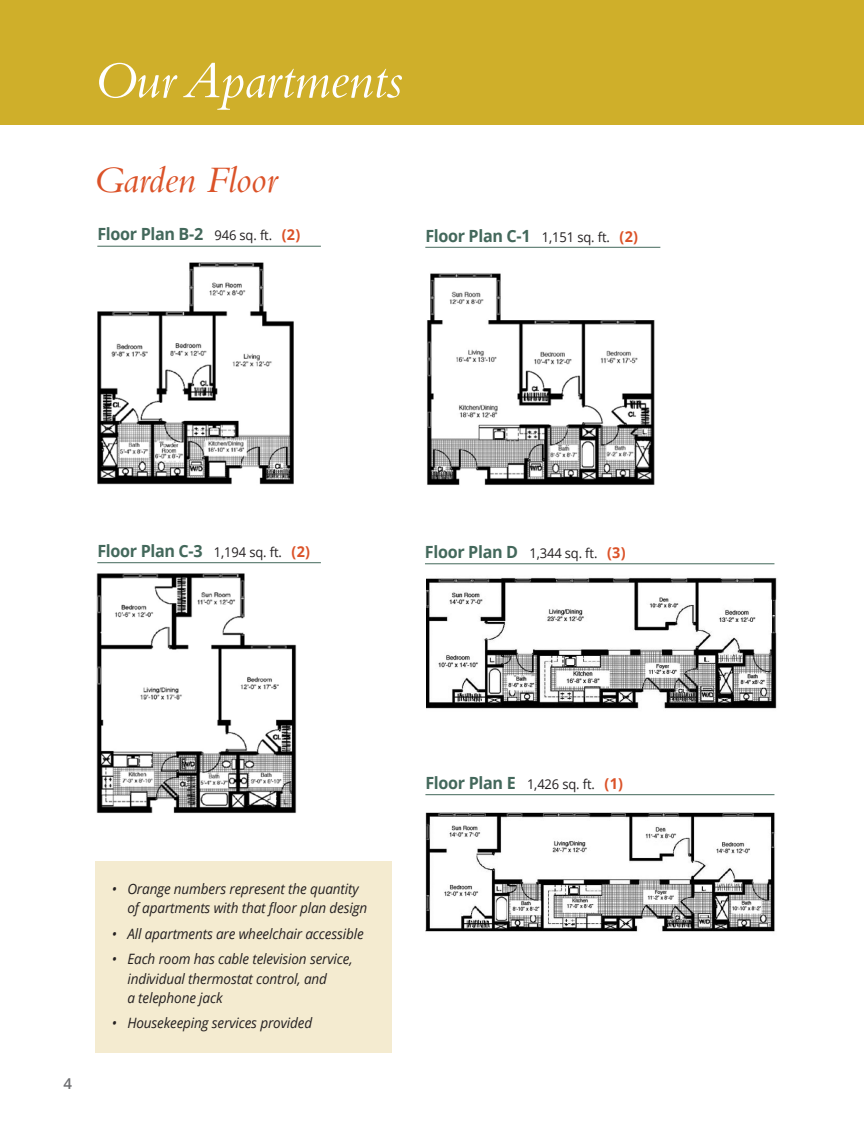
<style>
.page{position:relative;width:864px;height:1134px;background:#fff}
.page>*{position:absolute;margin:0;border:0;box-sizing:border-box;transform-origin:0 0}
.t1{font:italic 54px "Bembo Std";letter-spacing:-.01em;color:#fff}
.t2{font:italic 39px "Bembo Std";letter-spacing:-.01em;color:#db5228}
.Subhead_-_bold_11_5{font:700 16.8px "Open Sans";letter-spacing:-.02em;color:#43685b;scale:.96 1}
.t3{font:600 15px "Open Sans";color:#6c6d70}
.t4{font:italic 14.25px/19.5px "Open Sans";letter-spacing:-.01em;color:#231f20;scale:.95 1}
.Subhead_-_bold_11_5-2{font:13.5px "Open Sans";letter-spacing:-.01em;color:#231f20;scale:.96 1}
.s1{font-weight:400;font-size:13.5px;color:#231f20}
.s2{font-size:15px;color:#db5228}
.s3{font-weight:700;font-size:16.8px;color:#43685b}
.s4{font-weight:700;font-size:15px;color:#db5228}
</style>
<div class="page">
<div style="left:0;top:0;width:864px;height:125px;background:#cfaf2a"></div>
<img style="left:97px;top:262px;width:197px;height:223px">
<hr style="left:97px;top:246px;width:224px;height:1px;background:#43685b">
<img style="left:426px;top:273px;width:229px;height:212px">
<hr style="left:425px;top:247px;width:235px;height:1px;background:#43685b">
<img style="left:96px;top:573px;width:201px;height:240px">
<hr style="left:97px;top:562px;width:224px;height:1px;background:#43685b">
<img style="left:426px;top:577px;width:351px;height:132px">
<hr style="left:425px;top:563px;width:349px;height:1px;background:#43685b">
<img style="left:425px;top:812px;width:350px;height:120px">
<hr style="left:425px;top:794px;width:349px;height:1px;background:#43685b">
<div style="left:95px;top:862px;width:297px;height:191px;background:#f4ebd0"></div>
<p class="t1" style="left:93px;top:49px;width:311px">Our Apartments</p>
<p class="t2" style="left:93px;top:157px;width:185px">Garden Floor</p>
<p class="Subhead_-_bold_11_5" style="left:97px;top:222px;width:213px">Floor Plan B-2 <span class="s1">946 sq. ft.</span> <span class="s2">(2)</span></p>
<p class="Subhead_-_bold_11_5" style="left:425px;top:224px;width:223px">Floor Plan C-1 <span class="s1">1,151 sq. ft.</span> <span class="s2">(2)</span></p>
<p class="Subhead_-_bold_11_5" style="left:97px;top:539px;width:223px">Floor Plan C-3 <span class="s1">1,194 sq. ft.</span> <span class="s2">(2)</span></p>
<p class="Subhead_-_bold_11_5-2" style="left:425px;top:544px;width:210px"><span class="s3">Floor Plan D</span> 1,344 sq. ft. <span class="s4">(3)</span></p>
<p class="t3" style="left:63px;top:1074px;width:10px">4</p>
<p class="t4" style="left:127px;top:878px;width:254px;text-indent:-15px">• Orange numbers represent the quantity of apartments with that floor plan design</p>
<p class="t4" style="left:112px;top:923px;width:267px">• All apartments are wheelchair accessible</p>
<p class="t4" style="left:127px;top:949px;width:239px;text-indent:-15px">• Each room has cable television service, individual thermostat control, and<br>a telephone jack</p>
<p class="t4" style="left:112px;top:1013px;width:212px">• Housekeeping services provided</p>
<p class="Subhead_-_bold_11_5-2" style="left:425px;top:775px;width:207px"><span class="s3">Floor Plan E</span> 1,426 sq. ft. <span class="s4">(1)</span></p>
</div>
